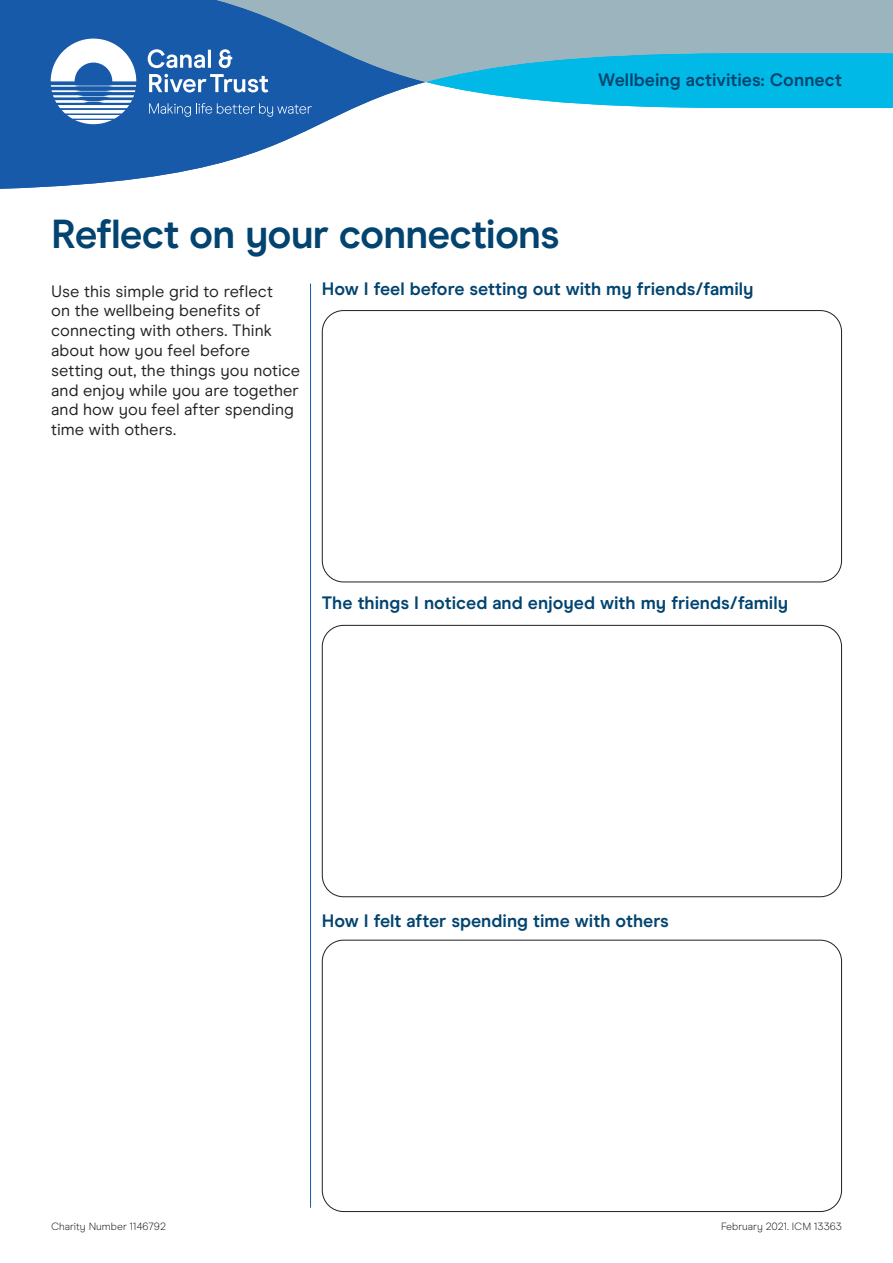
<style>
.page{position:relative;width:893px;height:1263px;background:#fff}
.page>*{position:absolute;margin:0;border:0;box-sizing:border-box;transform-origin:0 0}
.t1{font:700 40.5px "Modern Era";letter-spacing:-.02em;color:#02446f}
.t2{font:700 18px "Modern Era";color:#02446f}
.t3{font:16.5px/19.8px "Modern Era";letter-spacing:.005em;color:#231f20}
.t4{font:300 10.5px "Modern Era";color:#231f20}
</style>
<div class="page">
<div style="left:322px;top:310px;width:520px;height:272px;border:1px solid #231f20;border-radius:21px"></div>
<div style="left:322px;top:940px;width:520px;height:272px;border:1px solid #231f20;border-radius:21px"></div>
<div style="left:322px;top:625px;width:520px;height:272px;border:1px solid #231f20;border-radius:21px"></div>
<svg style="left:0;top:82px;width:426px;height:107px;fill:#185aaa"></svg>
<svg style="left:426px;top:82px;width:467px;height:26px"></svg>
<svg style="left:0;top:0;width:893px;height:82px;background:#5a99be"></svg>
<svg style="left:51px;top:39px;width:85px;height:85px"></svg>
<svg style="left:148px;top:49px;width:63px;height:19px"></svg>
<svg style="left:219px;top:49px;width:13px;height:19px"></svg>
<svg style="left:149px;top:74px;width:119px;height:18px"></svg>
<svg style="left:149px;top:103px;width:163px;height:14px;background:#3c73b7"></svg>
<hr style="left:310px;top:284px;width:1px;height:924px;background:#185aaa">
<p class="t2" style="left:598px;top:69px;width:245px">Wellbeing activities: Connect</p>
<h1 class="t1" style="left:51px;top:210px;width:510px">Reflect on your connections</h1>
<p class="t3" style="left:51px;top:281px;width:251px">Use this simple grid to reflect<br>on the wellbeing benefits of connecting with others. Think about how you feel before setting out, the things you notice and enjoy while you are together and how you feel after spending time with others.</p>
<p class="t2" style="left:322px;top:278px;width:433px">How I feel before setting out with my friends/family</p>
<p class="t2" style="left:322px;top:593px;width:468px">The things I noticed and enjoyed with my friends/family</p>
<p class="t2" style="left:322px;top:910px;width:349px">How I felt after spending time with others</p>
<p class="t4" style="left:51px;top:1220px;width:116px">Charity Number 1146792</p>
<p class="t4" style="left:721px;top:1220px;width:122px">February 2021. ICM 13363</p>
</div>
